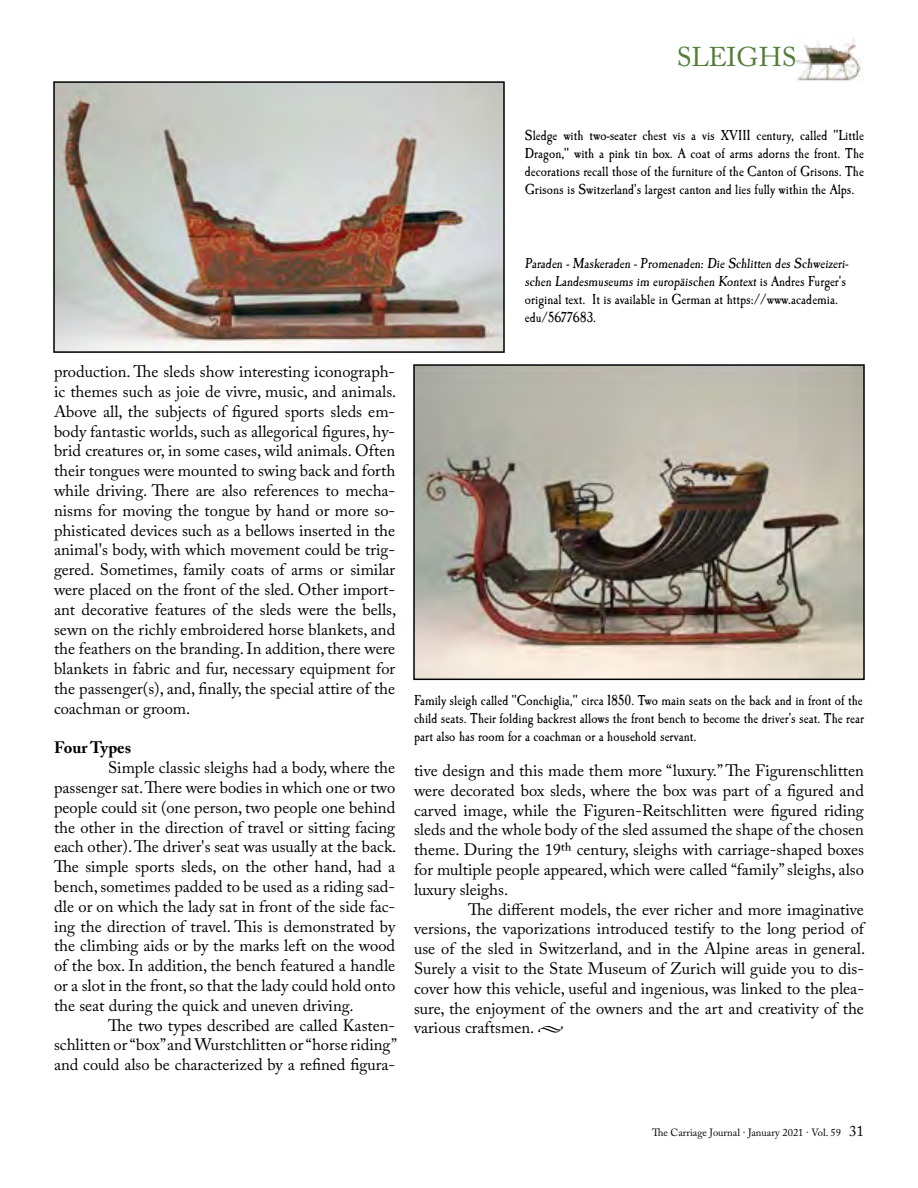
<style>
.page{position:relative;width:918px;height:1188px;background:#fff}
.page>*{position:absolute;margin:0;border:0;box-sizing:border-box;transform-origin:0 0}
.t1{font:27px "Adobe Caslon Pro";color:#527e39}
.t2{font:16.5px/19.8px "Adobe Caslon Pro";color:#000;text-align:justify}
.t3{font:700 16.5px "Adobe Caslon Pro";color:#000}
.t4{font:15px/18px "Caslon LT Std Antique";color:#000;text-align:justify}
.t5{font:10.5px "Adobe Caslon Pro";color:#000}
.s1{font-family:"Minion Pro"}
.s2{font-size:15px}
</style>
<div class="page">
<img style="left:56px;top:84px;width:446px;height:266px">
<div style="left:53px;top:81px;width:452px;height:272px;border:2px solid #000"></div>
<img style="left:416px;top:367px;width:446px;height:310px">
<div style="left:413px;top:364px;width:452px;height:316px;border:2px solid #000"></div>
<img style="left:796px;top:39px;width:67px;height:42px">
<h1 class="t1" style="left:677px;top:41px;width:121px">SLEIGHS</h1>
<p class="t4" style="left:525px;top:127px;width:341px">Sledge with two-seater chest vis a vis XVIII century, called "Little Dragon," with a pink tin box. A coat of arms adorns the front. The decorations recall those of the furniture of the Canton of Grisons. The Grisons is Switzerland's largest canton and lies fully within the Alps.</p>
<p class="t2" style="left:54px;top:362px;width:344px">production. The sleds show interesting iconograph&shy;ic themes such as joie de vivre, music, and animals.<br>Above all, the subjects of figured sports sleds em&shy;body fantastic worlds, such as allegorical figures, hy&shy;brid creatures or, in some cases, wild animals. Often their tongues were mounted to swing back and forth while driving. There are also references to mecha&shy;nisms for moving the tongue by hand or more so&shy;phisticated devices such as a bellows inserted in the animal's body, with which movement could be trig&shy;gered. Sometimes, family coats of arms or similar were placed on the front of the sled. Other import&shy;ant decorative features of the sleds were the bells, sewn on the richly embroidered horse blankets, and the feathers on the branding. In addition, there were blankets in fabric and fur, necessary equipment for the passenger(s), and, finally, the special attire of the coachman or groom.</p>
<p class="t3" style="left:54px;top:738px;width:79px">Four Types</p>
<p class="t2" style="left:54px;top:758px;width:344px;text-indent:54px">Simple classic sleighs had a body, where the passenger sat. There were bodies in which one or two people could sit (one person, two people one behind the other in the direction of travel or sitting facing each other). The driver's seat was usually at the back.<br>The simple sports sleds, on the other hand, had a bench, sometimes padded to be used as a riding sad&shy;dle or on which the lady sat in front of the side fac&shy;ing the direction of travel. This is demonstrated by the climbing aids or by the marks left on the wood of the box. In addition, the bench featured a handle or a slot in the front, so that the lady could hold onto the seat during the quick and uneven driving.</p>
<p class="t2" style="left:54px;top:1015px;width:344px;text-indent:54px">The two types described are called Kasten&shy;schlitten or “box” and Wurstchlitten or “horse riding” and could also be characterized by a refined figura-</p>
<p class="t4" style="left:525px;top:255px;width:327px;text-align:left">Paraden - Maskeraden - Promenaden: Die Schlitten des Schweizeri&shy;schen Landesmuseums im europäischen Kontext is Andres Furger's original text. It is available in German at https://www.academia. edu/5677683.</p>
<p class="t4" style="left:414px;top:692px;width:452px">Family sleigh called "Conchiglia," circa 1850. Two main seats on the back and in front of the child seats. Their folding backrest allows the front bench to become the driver's seat. The rear part also has room for a coachman or a household servant.</p>
<p class="t2" style="left:414px;top:760px;width:452px">tive design and this made them more “luxury.” The Figurenschlitten were decorated box sleds, where the box was part of a figured and carved image, while the Figuren-Reitschlitten were figured riding sleds and the whole body of the sled assumed the shape of the chosen theme. During the 19th century, sleighs with carriage-shaped boxes for multiple people appeared, which were called “family” sleighs, also luxury sleighs.</p>
<p class="t2" style="left:414px;top:899px;width:453px;text-indent:54px">The different models, the ever richer and more imaginative versions, the vaporizations introduced testify to the long period of use of the sled in Switzerland, and in the Alpine areas in general.<br>Surely a visit to the State Museum of Zurich will guide you to dis&shy;cover how this vehicle, useful and ingenious, was linked to the plea&shy;sure, the enjoyment of the owners and the art and creativity of the various craftsmen. <span class="s1">•</span></p>
<p class="t5" style="left:652px;top:1126px;width:213px">The Carriage Journal ∙ January 2021 ∙ Vol. 59 <span class="s2">31</span></p>
</div>
